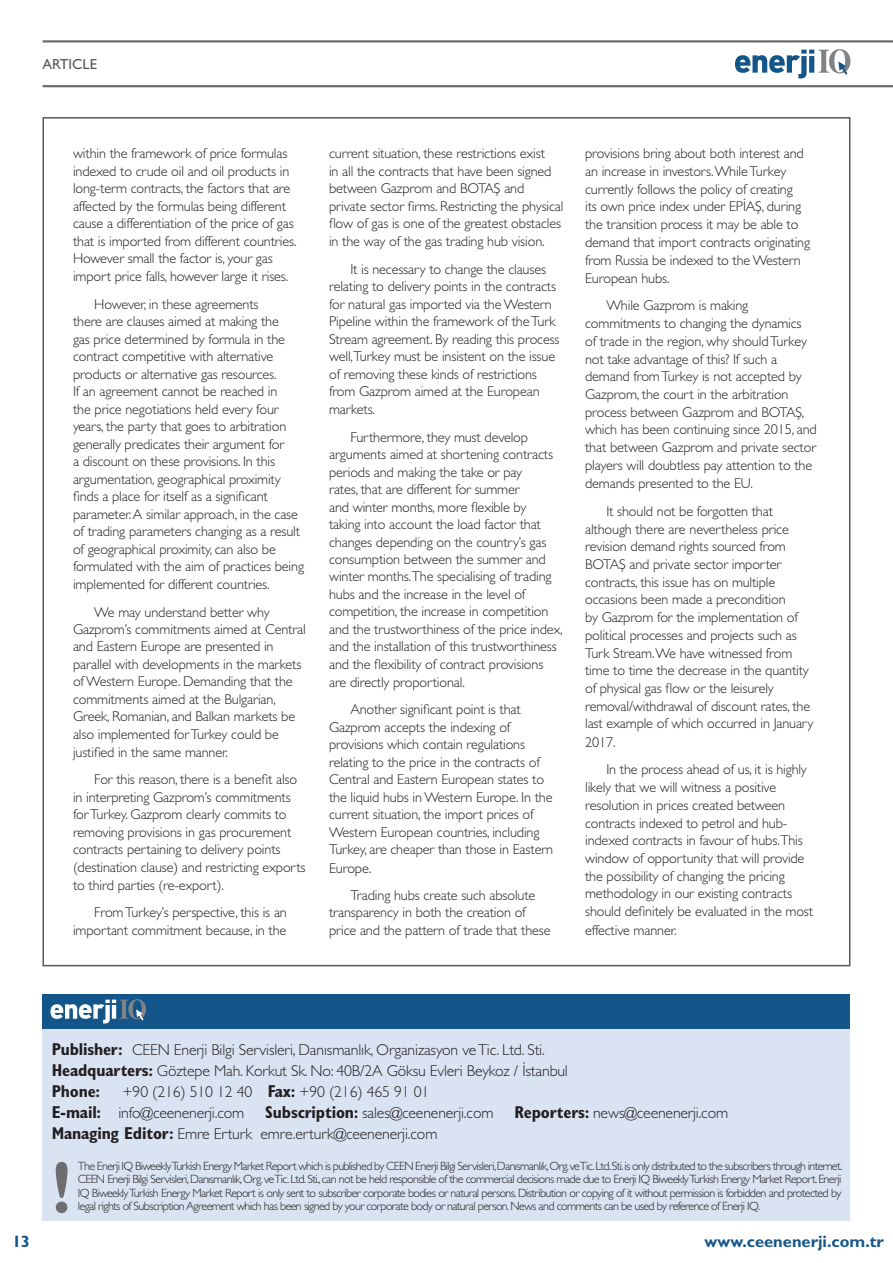
<style>
.page{position:relative;width:893px;height:1263px;background:#fff}
.page>*{position:absolute;margin:0;border:0;box-sizing:border-box;transform-origin:0 0}
.t1{font:700 condensed 73.05px "Gill Sans Std";color:#6c6d70}
.t2{font:700 condensed 17.25px "Gill Sans Std";letter-spacing:-.01em;color:#231f20}
.t3{font:700 16.5px "Gill Sans Std";color:#15568a}
.t4{font:700 condensed 16.5px "Gill Sans Std";color:#15568a}
.t5{font:300 15.75px/21px "Gill Sans Std";letter-spacing:-.01em;color:#231f20}
.t6{font:14.55px "Gill Sans Std";color:#57585a}
.t7{font:300 14.25px/17.5px "Gill Sans Std";letter-spacing:-.01em;color:#231f20}
.t8{font:300 12px/13.5px "Gill Sans Std";letter-spacing:-.05em;color:#231f20;text-align:justify}
.s1{font-weight:700;font-stretch:condensed;font-size:17.25px}
</style>
<div class="page">
<div style="left:43px;top:1027px;width:807px;height:193px;background:#d9e3f2"></div>
<div style="left:43px;top:994px;width:807px;height:34px;background:#15568a"></div>
<svg style="left:50px;top:999px;width:96px;height:24px"></svg>
<hr style="left:43px;top:85px;width:850px;height:2px;background:#6c6d70">
<hr style="left:43px;top:40px;width:850px;height:3px;background:#6c6d70">
<svg style="left:735px;top:49px;width:115px;height:29px"></svg>
<p class="t6" style="left:43px;top:56px;width:56px">ARTICLE</p>
<p class="t7" style="left:73px;top:145px;width:225px">within the framework of price formulas indexed to crude oil and oil products in long-term contracts, the factors that are affected by the formulas being different cause a differentiation of the price of gas that is imported from different countries.<br>However small the factor is, your gas import price falls, however large it rises.</p>
<p class="t7" style="left:73px;top:295px;width:233px;text-indent:21px">However, in these agreements<br>there are clauses aimed at making the<br>gas price determined by formula in the contract competitive with alternative products or alternative gas resources.<br>If an agreement cannot be reached in<br>the price negotiations held every four years, the party that goes to arbitration generally predicates their argument for<br>a discount on these provisions. In this argumentation, geographical proximity finds a place for itself as a significant parameter. A similar approach, in the case of trading parameters changing as a result of geographical proximity, can also be formulated with the aim of practices being implemented for different countries.</p>
<p class="t7" style="left:73px;top:603px;width:234px;text-indent:21px">We may understand better why Gazprom’s commitments aimed at Central and Eastern Europe are presented in parallel with developments in the markets of Western Europe. Demanding that the commitments aimed at the Bulgarian, Greek, Romanian, and Balkan markets be also implemented for Turkey could be justified in the same manner.</p>
<p class="t7" style="left:73px;top:771px;width:234px;text-indent:21px">For this reason, there is a benefit also in interpreting Gazprom’s commitments for Turkey. Gazprom clearly commits to removing provisions in gas procurement contracts pertaining to delivery points (destination clause) and restricting exports to third parties (re-export).</p>
<p class="t7" style="left:73px;top:904px;width:215px;text-align:right">From Turkey’s perspective, this is an important commitment because, in the</p>
<p class="t7" style="left:329px;top:145px;width:236px">current situation, these restrictions exist<br>in all the contracts that have been signed between Gazprom and BOTAŞ and private sector firms. Restricting the physical flow of gas is one of the greatest obstacles in the way of the gas trading hub vision.</p>
<p class="t7" style="left:329px;top:260px;width:232px;text-indent:21px">It is necessary to change the clauses relating to delivery points in the contracts for natural gas imported via the Western Pipeline within the framework of the Turk Stream agreement. By reading this process well,Turkey must be insistent on the issue of removing these kinds of restrictions from Gazprom aimed at the European markets.</p>
<p class="t7" style="left:329px;top:428px;width:235px;text-indent:21px">Furthermore, they must develop arguments aimed at shortening contracts periods and making the take or pay<br>rates, that are different for summer<br>and winter months, more flexible by<br>taking into account the load factor that changes depending on the country’s gas consumption between the summer and winter months.The specialising of trading hubs and the increase in the level of competition, the increase in competition and the trustworthiness of the price index, and the installation of this trustworthiness and the flexibility of contract provisions are directly proportional.</p>
<p class="t7" style="left:329px;top:701px;width:226px;text-indent:21px">Another significant point is that Gazprom accepts the indexing of provisions which contain regulations relating to the price in the contracts of Central and Eastern European states to the liquid hubs in Western Europe. In the current situation, the import prices of Western European countries, including Turkey, are cheaper than those in Eastern Europe.</p>
<p class="t7" style="left:329px;top:886px;width:223px;text-indent:21px">Trading hubs create such absolute transparency in both the creation of price and the pattern of trade that these</p>
<p class="t7" style="left:585px;top:145px;width:227px">provisions bring about both interest and an increase in investors. While Turkey currently follows the policy of creating<br>its own price index under EPİAŞ, during the transition process it may be able to demand that import contracts originating from Russia be indexed to the Western European hubs.</p>
<p class="t7" style="left:585px;top:297px;width:233px;text-indent:21px">While Gazprom is making commitments to changing the dynamics<br>of trade in the region, why should Turkey not take advantage of this? If such a demand from Turkey is not accepted by Gazprom, the court in the arbitration process between Gazprom and BOTAŞ, which has been continuing since 2015, and that between Gazprom and private sector players will doubtless pay attention to the demands presented to the EU.</p>
<p class="t7" style="left:585px;top:502px;width:230px;text-indent:21px">It should not be forgotten that although there are nevertheless price revision demand rights sourced from BOTAŞ and private sector importer contracts, this issue has on multiple occasions been made a precondition<br>by Gazprom for the implementation of political processes and projects such as Turk Stream. We have witnessed from time to time the decrease in the quantity of physical gas flow or the leisurely removal/withdrawal of discount rates, the last example of which occurred in January 2017.</p>
<p class="t7" style="left:585px;top:761px;width:229px;text-indent:21px">In the process ahead of us, it is highly likely that we will witness a positive resolution in prices created between contracts indexed to petrol and hub&shy;indexed contracts in favour of hubs.This window of opportunity that will provide the possibility of changing the pricing methodology in our existing contracts should definitely be evaluated in the most effective manner.</p>
<p class="t4" style="left:13px;top:1232px;width:19px">13</p>
<p class="t5" style="left:52px;top:1039px;width:518px"><span class="s1">Publisher:</span> CEEN Enerji Bilgi Servisleri, Danısmanlık, Organizasyon ve Tic. Ltd. Sti.<br><span class="s1">Headquarters:</span> Göztepe Mah. Korkut Sk. No: 40B/2A Göksu Evleri Beykoz / İstanbul</p>
<p class="t2" style="left:52px;top:1081px;width:50px">Phone:</p>
<p class="t5" style="left:52px;top:1081px;width:678px;text-indent:71px">+90 (216) 510 12 40 <span class="s1">Fax:</span> +90 (216) 465 91 01<br><span class="s1">E-mail:</span> info@ceenenerji.com <span class="s1">Subscription:</span> sales@ceenenerji.com <span class="s1">Reporters:</span> news@ceenenerji.com<br><span class="s1">Managing Editor:</span> Emre Erturk emre.erturk@ceenenerji.com</p>
<p class="t8" style="left:78px;top:1159px;width:766px">The Enerji IQ Biweekly Turkish Energy Market Report which is published by CEEN Enerji Bilgi Servisleri, Danısmanlık, Org. ve Tic. Ltd. Sti. is only distributed to the subscribers through internet.<br>CEEN Enerji Bilgi Servisleri, Danısmanlık, Org. ve Tic. Ltd. Sti., can not be held responsible of the commercial decisions made due to Enerji IQ Biweekly Turkish Energy Market Report. Enerji IQ Biweekly Turkish Energy Market Report is only sent to subscriber corporate bodies or natural persons. Distribution or copying of it without permission is forbidden and protected by</p>
<h1 class="t1" style="left:52px;top:1144px;width:21px">!</h1>
<p class="t8" style="left:78px;top:1200px;width:684px">legal rights of Subscription Agreement which has been signed by your corporate body or natural person. News and comments can be used by reference of Enerji IQ.</p>
<p class="t3" style="left:705px;top:1232px;width:181px">www.ceenenerji.com.tr</p>
</div>
